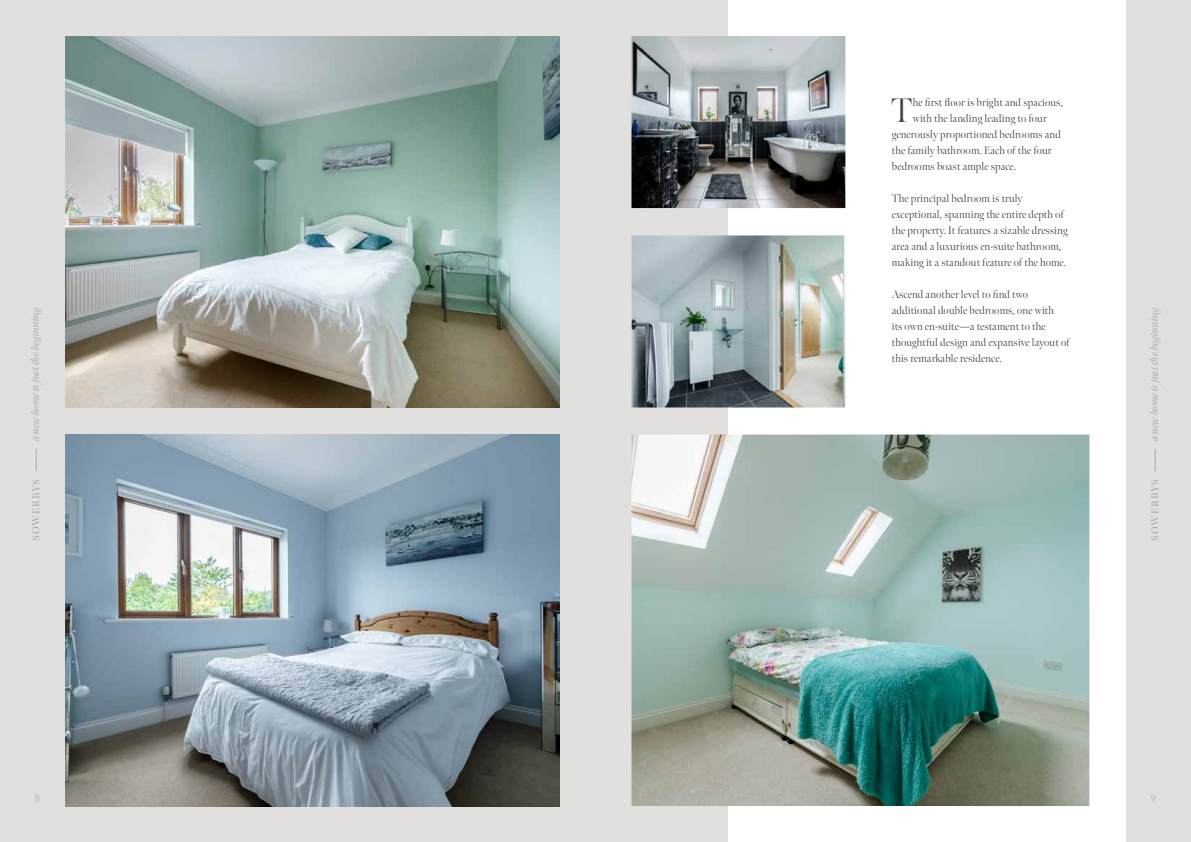
<style>
.page{position:relative;width:1191px;height:842px;background:#fff}
.page>*{position:absolute;margin:0;border:0;box-sizing:border-box;transform-origin:0 0}
.t1{font:300 34px "Meno Banner";color:#434141}
.t2{font:300 11px/16px "Meno Banner";letter-spacing:.01em;color:#434141}
.t3{font:italic 11px "Meno Banner";letter-spacing:-.01em;color:#ada8a0}
.t4{font:600 10px "Meno Banner";letter-spacing:.08em;color:#ada8a0}
.t5{font:300 10px "Quasimoda";color:#ada8a0}
</style>
<div class="page">
<div style="left:0;top:0;width:595px;height:842px;background:#e2e0df"></div>
<div style="left:595px;top:0;width:596px;height:842px;background:#e2e0df"></div>
<svg style="left:36px;top:449px;width:1px;height:22px"></svg>
<svg style="left:1155px;top:449px;width:1px;height:22px"></svg>
<img style="left:66px;top:36px;width:493px;height:371px">
<img style="left:65px;top:434px;width:494px;height:372px">
<div style="left:728px;top:0;width:397px;height:842px;background:#fff"></div>
<img style="left:631px;top:434px;width:458px;height:372px">
<img style="left:631px;top:235px;width:214px;height:172px">
<img style="left:631px;top:36px;width:214px;height:172px">
<h1 class="t1" style="left:891px;top:90px;width:23px">T</h1>
<p class="t2" style="left:912px;top:94px;width:152px">he first floor is bright and spacious,</p>
<p class="t2" style="left:912px;top:110px;width:135px">with the landing leading to four</p>
<p class="t2" style="left:892px;top:126px;width:171px">generously proportioned bedrooms and</p>
<p class="t2" style="left:892px;top:142px;width:161px">the family bathroom. Each of the four</p>
<p class="t2" style="left:892px;top:158px;width:126px">bedrooms boast ample space.</p>
<p class="t2" style="left:892px;top:190px;width:177px">The principal bedroom is truly exceptional, spanning the entire depth of the property. It features a sizable dressing area and a luxurious en-suite bathroom, making it a standout feature of the home.</p>
<p class="t2" style="left:892px;top:286px;width:179px">Ascend another level to find two additional double bedrooms, one with<br>its own en-suite—a testament to the thoughtful design and expansive layout of this remarkable residence.</p>
<p class="t3" style="left:29px;top:441px;width:138px;rotate:-90deg">a new home is just the beginning</p>
<p class="t3" style="left:1147px;top:441px;width:138px;rotate:-90deg">a new home is just the beginning</p>
<p class="t4" style="left:30px;top:541px;width:63px;rotate:-90deg">SOWERBYS</p>
<p class="t4" style="left:1149px;top:541px;width:63px;rotate:-90deg">SOWERBYS</p>
<p class="t5" style="left:35px;top:791px;width:7px">8</p>
<p class="t5" style="left:1150px;top:791px;width:7px">9</p>
</div>
